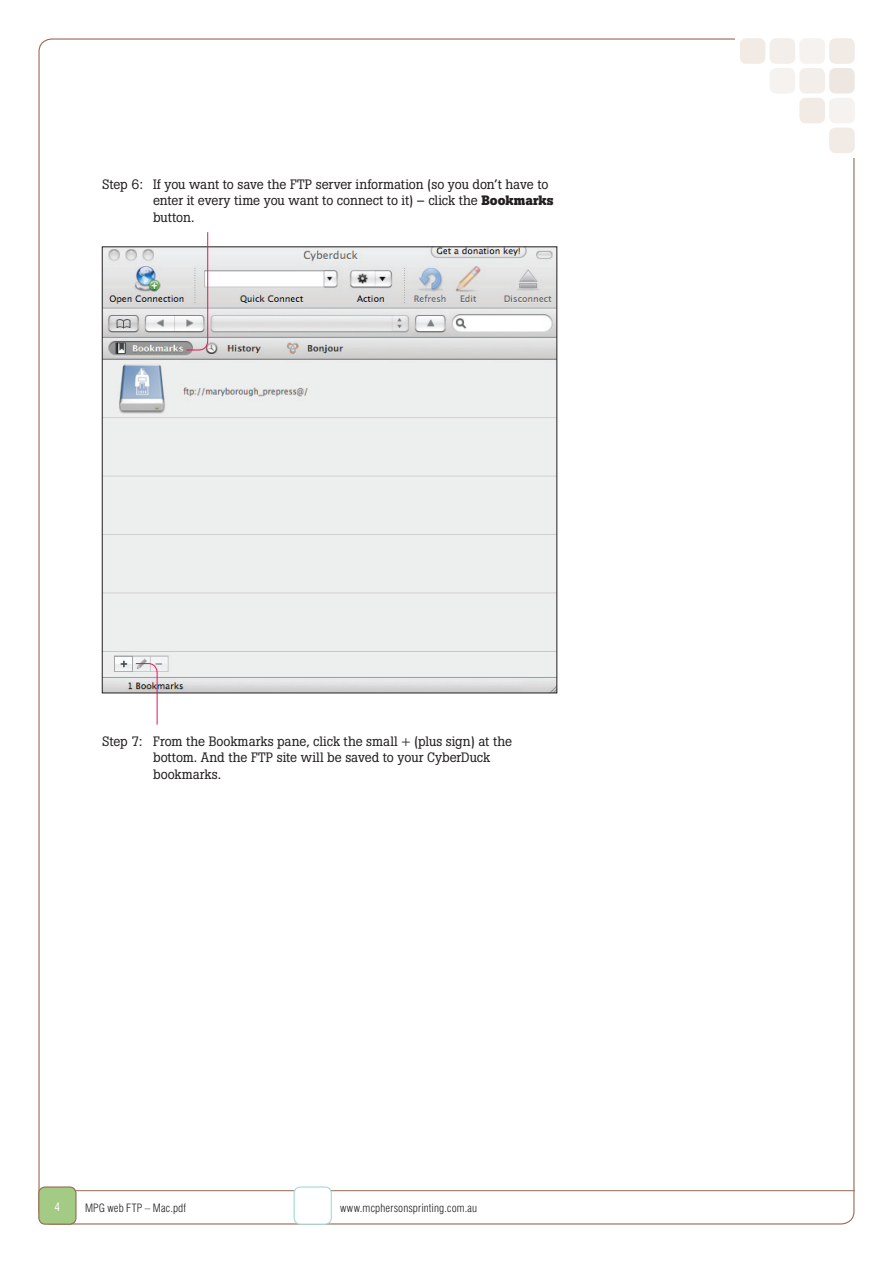
<style>
.page{position:relative;width:893px;height:1263px;background:#fff}
.page>*{position:absolute;margin:0;border:0;box-sizing:border-box;transform-origin:0 0}
._5-body_indent{font:13.5px/16.5px "Boton";letter-spacing:-.005em;color:#231f20}
.t1{font:300 condensed 11.25px "Swiss 721";letter-spacing:.01em;color:#231f20}
.t2{font:condensed 11.25px "Swiss 721";color:#fff}
.s1{font-weight:700}
</style>
<div class="page">
<hr style="left:64px;top:1190px;width:791px;height:1px;background:#976a53">
<div style="left:294px;top:1187px;width:37px;height:37px;background:#fff;border-radius:6px"></div>
<div style="left:294px;top:1186px;width:38px;height:39px;border:1px solid #a4d9d2;border-radius:6px"></div>
<div style="left:39px;top:1187px;width:37px;height:37px;background:#a4cb84;border-radius:6px"></div>
<div style="left:38px;top:1186px;width:39px;height:39px;border:1px solid #976a53;border-radius:6px"></div>
<div style="left:829px;top:38px;width:26px;height:26px;background:#f1eae5;border-radius:6px"></div>
<div style="left:829px;top:68px;width:26px;height:26px;background:#eee7e1;border-radius:6px"></div>
<div style="left:829px;top:98px;width:26px;height:25px;background:#f5f2ef;border-radius:6px"></div>
<div style="left:829px;top:128px;width:26px;height:25px;background:#f1eae5;border-radius:6px"></div>
<div style="left:799px;top:38px;width:26px;height:26px;background:#f5f2ef;border-radius:6px"></div>
<div style="left:770px;top:38px;width:25px;height:26px;background:#f3eeea;border-radius:6px"></div>
<div style="left:740px;top:38px;width:25px;height:26px;background:#f1eae5;border-radius:6px"></div>
<div style="left:799px;top:68px;width:26px;height:26px;background:#f3eeea;border-radius:6px"></div>
<div style="left:770px;top:68px;width:25px;height:26px;background:#f5f2ef;border-radius:6px"></div>
<div style="left:799px;top:98px;width:26px;height:25px;background:#f1eae5;border-radius:6px"></div>
<img style="left:104px;top:249px;width:451px;height:442px">
<svg style="left:135px;top:663px;width:22px;height:62px"></svg>
<svg style="left:186px;top:232px;width:22px;height:118px"></svg>
<p class="_5-body_indent" style="left:153px;top:176px;width:402px;text-indent:-51px">Step 6: If you want to save the FTP server information (so you don’t have to enter it every time you want to connect to it) – click the <span class="s1">Bookmarks </span>button.</p>
<p class="_5-body_indent" style="left:153px;top:733px;width:361px;text-indent:-51px">Step 7: From the Bookmarks pane, click the small + (plus sign) at the bottom. And the FTP site will be saved to your CyberDuck bookmarks.</p>
<p class="t2" style="left:55px;top:1200px;width:7px">4</p>
<p class="t1" style="left:85px;top:1201px;width:103px">MPG web FTP – Mac.pdf</p>
<p class="t1" style="left:340px;top:1201px;width:138px">www.mcphersonsprinting.com.au</p>
</div>
